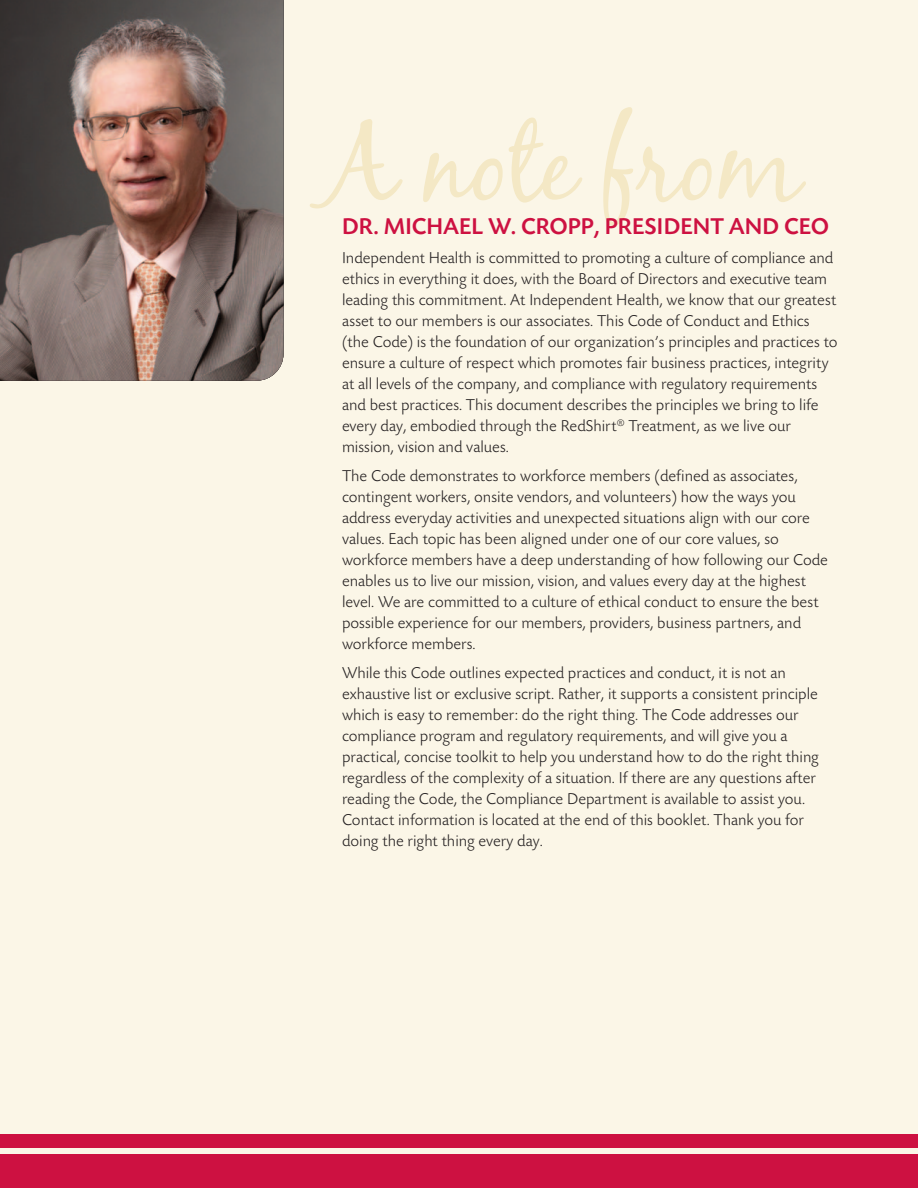
<style>
.page{position:relative;width:918px;height:1188px;background:#fbf6e7}
.page>*{position:absolute;margin:0;border:0;box-sizing:border-box;transform-origin:0 0}
.t1{font:105.15px "Black Jack";color:#f4e8c5}
.t2{font:500 24px "Today BEF";color:#cd1141}
.t3{font:300 16.5px/21px "Today BEF";color:#231f20}
</style>
<div class="page">
<div style="left:0;top:1134px;width:918px;height:14px;background:#cd1141"></div>
<svg style="left:0;top:0;width:284px;height:381px;background:#79655f"></svg>
<div style="left:0;top:1154px;width:918px;height:34px;background:#cd1141"></div>
<p class="t1" style="left:321px;top:101px;width:482px">A note from</p>
<p class="t2" style="left:342px;top:217px;width:489px">DR. MICHAEL W. CROPP, PRESIDENT AND CEO</p>
<p class="t3" style="left:342px;top:249px;width:497px">Independent Health is committed to promoting a culture of compliance and ethics in everything it does, with the Board of Directors and executive team leading this commitment. At Independent Health, we know that our greatest asset to our members is our associates. This Code of Conduct and Ethics (the Code) is the foundation of our organization’s principles and practices to ensure a culture of respect which promotes fair business practices, integrity at all levels of the company, and compliance with regulatory requirements and best practices. This document describes the principles we bring to life every day, embodied through the RedShirt<sup>®</sup> Treatment, as we live our mission, vision and values.</p>
<p class="t3" style="left:342px;top:467px;width:487px">The Code demonstrates to workforce members (defined as associates, contingent workers, onsite vendors, and volunteers) how the ways you address everyday activities and unexpected situations align with our core values. Each topic has been aligned under one of our core values, so workforce members have a deep understanding of how following our Code enables us to live our mission, vision, and values every day at the highest level. We are committed to a culture of ethical conduct to ensure the best possible experience for our members, providers, business partners, and workforce members.</p>
<p class="t3" style="left:342px;top:664px;width:479px">While this Code outlines expected practices and conduct, it is not an exhaustive list or exclusive script. Rather, it supports a consistent principle which is easy to remember: do the right thing. The Code addresses our compliance program and regulatory requirements, and will give you a practical, concise toolkit to help you understand how to do the right thing regardless of the complexity of a situation. If there are any questions after reading the Code, the Compliance Department is available to assist you.<br>Contact information is located at the end of this booklet. Thank you for doing the right thing every day.</p>
</div>
